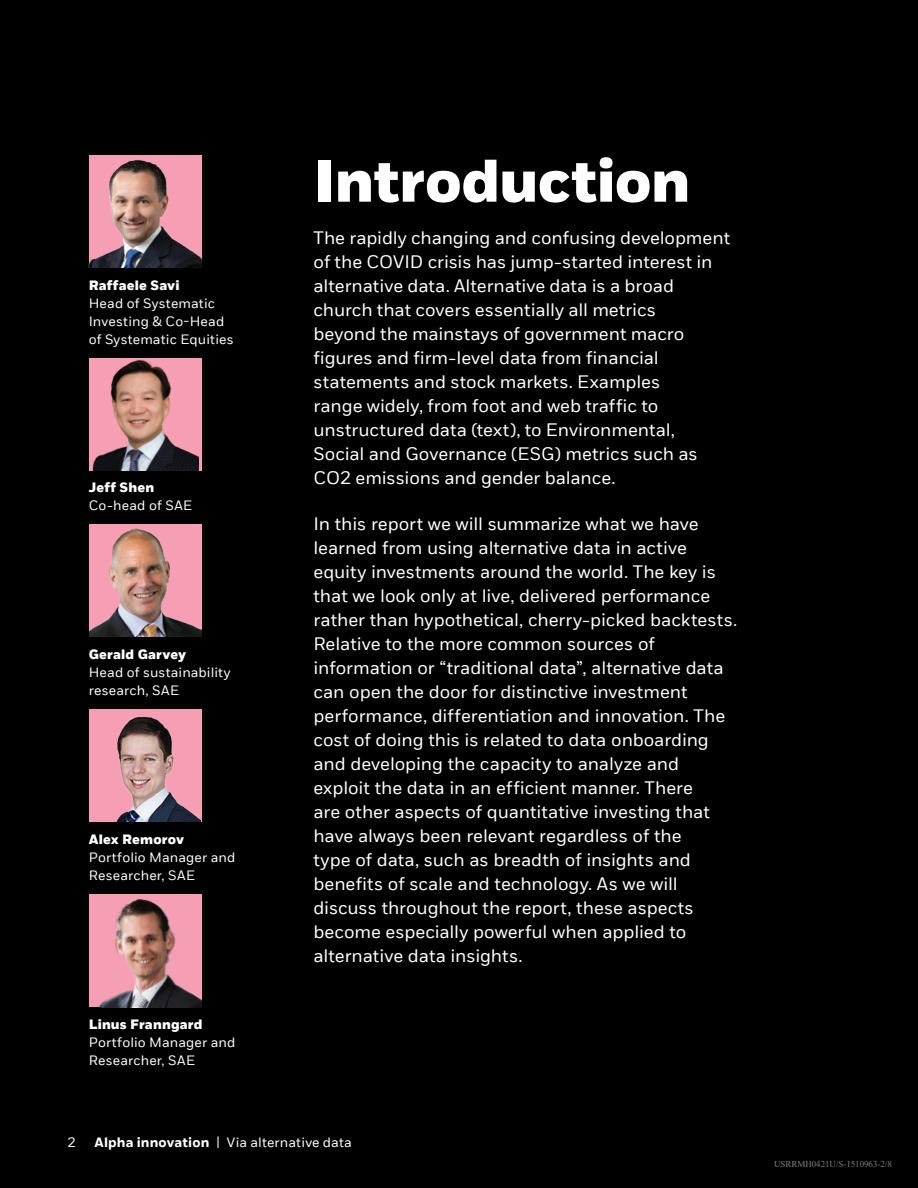
<style>
.page{position:relative;width:918px;height:1188px;background:#000001}
.page>*{position:absolute;margin:0;border:0;box-sizing:border-box;transform-origin:0 0}
.t1{font:800 60px "BLK Fort";letter-spacing:-.01em;color:#fff}
.t2{font:18px/24px "BLK Fort";letter-spacing:-.005em;color:#fff}
.t3{font:13.5px/18px "BLK Fort";letter-spacing:.01em;color:#fff}
.t4{font:800 13.5px "BLK Fort";letter-spacing:.01em;color:#fff}
.t5{font:9px "Times New Roman";letter-spacing:-.005em;color:#808080}
.s1{font-weight:700}
</style>
<div class="page">
<img style="left:89px;top:155px;width:112px;height:113px">
<img style="left:89px;top:524px;width:112px;height:113px">
<div style="left:89px;top:358px;width:112px;height:113px;background:#f59eb4"></div>
<img style="left:92px;top:359px;width:106px;height:112px">
<div style="left:89px;top:709px;width:112px;height:113px;background:#f59eb4"></div>
<img style="left:116px;top:717px;width:85px;height:105px">
<img style="left:89px;top:895px;width:112px;height:112px">
<p class="t4" style="left:89px;top:277px;width:92px">Raffaele Savi</p>
<p class="t3" style="left:89px;top:294px;width:146px">Head of Systematic<br>Investing &amp; Co-Head of Systematic Equities</p>
<p class="t4" style="left:89px;top:479px;width:67px">Jeff Shen</p>
<p class="t3" style="left:89px;top:497px;width:105px">Co-head of SAE</p>
<p class="t4" style="left:89px;top:646px;width:99px">Gerald Garvey</p>
<p class="t3" style="left:89px;top:663px;width:143px">Head of sustainability research, SAE</p>
<p class="t4" style="left:89px;top:831px;width:97px">Alex Remorov</p>
<p class="t3" style="left:89px;top:848px;width:148px">Portfolio Manager and<br>Researcher, SAE</p>
<p class="t4" style="left:89px;top:1016px;width:115px">Linus Franngard</p>
<p class="t3" style="left:89px;top:1034px;width:148px">Portfolio Manager and<br>Researcher, SAE</p>
<h1 class="t1" style="left:314px;top:144px;width:378px">Introduction</h1>
<p class="t2" style="left:314px;top:226px;width:418px">The rapidly changing and confusing development of the COVID crisis has jump-started interest in alternative data. Alternative data is a broad church that covers essentially all metrics<br>beyond the mainstays of government macro figures and firm-level data from financial statements and stock markets. Examples<br>range widely, from foot and web traffic to unstructured data (text), to Environmental, Social and Governance (ESG) metrics such as CO2 emissions and gender balance.</p>
<p class="t2" style="left:314px;top:512px;width:425px">In this report we will summarize what we have learned from using alternative data in active equity investments around the world. The key is that we look only at live, delivered performance rather than hypothetical, cherry-picked backtests.<br>Relative to the more common sources of information or “traditional data”, alternative data can open the door for distinctive investment performance, differentiation and innovation. The cost of doing this is related to data onboarding and developing the capacity to analyze and exploit the data in an efficient manner. There<br>are other aspects of quantitative investing that have always been relevant regardless of the<br>type of data, such as breadth of insights and benefits of scale and technology. As we will discuss throughout the report, these aspects become especially powerful when applied to alternative data insights.</p>
<p class="t3" style="left:67px;top:1134px;width:10px">2</p>
<p class="t3" style="left:94px;top:1134px;width:259px"><span class="s1">Alpha innovation</span> | Via alternative data</p>
<p class="t5" style="left:774px;top:1158px;width:119px">USRRMH0421U/S-1510963-2/8</p>
</div>
